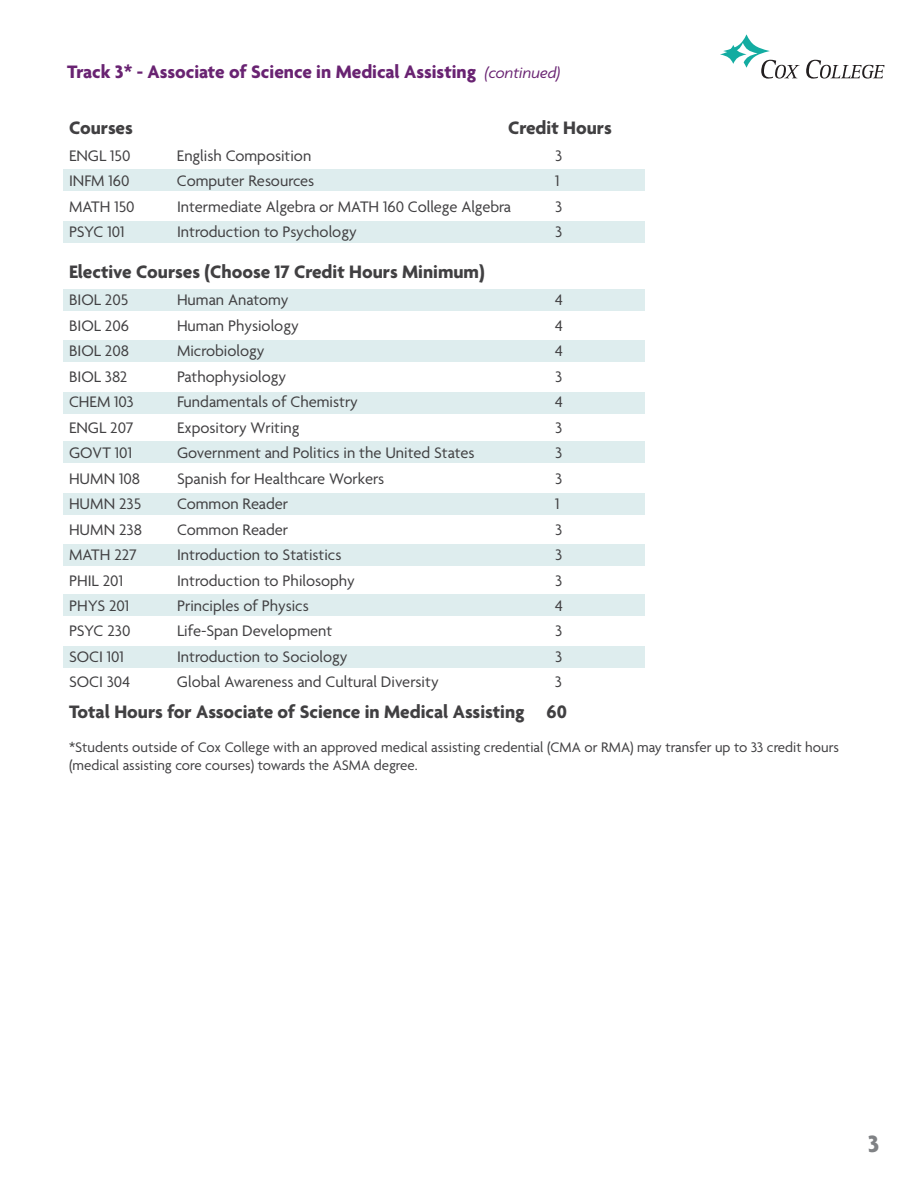
<style>
.page{position:relative;width:918px;height:1188px;background:#fff}
.page>*{position:absolute;margin:0;border:0;box-sizing:border-box;transform-origin:0 0}
.t1{font:700 25.5px "Agenda";color:#808285}
.t2{font:700 19.5px "Agenda";color:#414042}
.t3{font:700 19.5px "Agenda";color:#692372}
.t4{font:16.5px "Agenda";color:#414042}
.t5{font:15px/18px "Agenda";color:#414042}
.s1{font-weight:400;font-style:italic;font-size:16.5px}
</style>
<div class="page">
<div style="left:63px;top:169px;width:582px;height:21px;background:#deedee"></div>
<div style="left:63px;top:221px;width:582px;height:22px;background:#deedee"></div>
<div style="left:63px;top:289px;width:582px;height:22px;background:#deedee"></div>
<div style="left:63px;top:340px;width:582px;height:22px;background:#deedee"></div>
<div style="left:63px;top:392px;width:582px;height:22px;background:#deedee"></div>
<div style="left:63px;top:441px;width:582px;height:22px;background:#deedee"></div>
<div style="left:63px;top:493px;width:582px;height:22px;background:#deedee"></div>
<div style="left:63px;top:544px;width:582px;height:22px;background:#deedee"></div>
<div style="left:63px;top:594px;width:582px;height:22px;background:#deedee"></div>
<div style="left:63px;top:646px;width:582px;height:22px;background:#deedee"></div>
<svg style="left:723px;top:34px;width:77px;height:45px"></svg>
<svg style="left:806px;top:60px;width:78px;height:19px"></svg>
<p class="t3" style="left:67px;top:62px;width:495px">Track 3* - Associate of Science in Medical Assisting <span class="s1">(continued)</span></p>
<p class="t2" style="left:69px;top:117px;width:65px">Courses</p>
<p class="t2" style="left:508px;top:117px;width:105px">Credit Hours</p>
<p class="t4" style="left:69px;top:147px;width:63px">ENGL 150</p>
<p class="t4" style="left:177px;top:147px;width:136px">English Composition</p>
<p class="t4" style="left:555px;top:147px;width:9px">3</p>
<p class="t4" style="left:69px;top:172px;width:62px">INFM 160</p>
<p class="t4" style="left:177px;top:172px;width:139px">Computer Resources</p>
<p class="t4" style="left:555px;top:172px;width:6px">1</p>
<p class="t4" style="left:69px;top:198px;width:67px">MATH 150</p>
<p class="t4" style="left:177px;top:198px;width:336px">Intermediate Algebra or MATH 160 College Algebra</p>
<p class="t4" style="left:555px;top:198px;width:9px">3</p>
<p class="t4" style="left:69px;top:223px;width:57px">PSYC 101</p>
<p class="t4" style="left:177px;top:223px;width:181px">Introduction to Psychology</p>
<p class="t4" style="left:555px;top:223px;width:9px">3</p>
<p class="t2" style="left:69px;top:261px;width:417px">Elective Courses (Choose 17 Credit Hours Minimum)</p>
<p class="t4" style="left:69px;top:291px;width:61px">BIOL 205</p>
<p class="t4" style="left:177px;top:291px;width:113px">Human Anatomy</p>
<p class="t4" style="left:555px;top:291px;width:9px">4</p>
<p class="t4" style="left:69px;top:316px;width:62px">BIOL 206</p>
<p class="t4" style="left:177px;top:316px;width:123px">Human Physiology</p>
<p class="t4" style="left:555px;top:316px;width:9px">4</p>
<p class="t4" style="left:69px;top:342px;width:62px">BIOL 208</p>
<p class="t4" style="left:177px;top:342px;width:89px">Microbiology</p>
<p class="t4" style="left:555px;top:342px;width:9px">4</p>
<p class="t4" style="left:69px;top:367px;width:60px">BIOL 382</p>
<p class="t4" style="left:177px;top:367px;width:111px">Pathophysiology</p>
<p class="t4" style="left:555px;top:367px;width:9px">3</p>
<p class="t4" style="left:69px;top:393px;width:66px">CHEM 103</p>
<p class="t4" style="left:177px;top:393px;width:183px">Fundamentals of Chemistry</p>
<p class="t4" style="left:555px;top:393px;width:9px">4</p>
<p class="t4" style="left:69px;top:418px;width:66px">ENGL 207</p>
<p class="t4" style="left:177px;top:418px;width:124px">Expository Writing</p>
<p class="t4" style="left:555px;top:418px;width:9px">3</p>
<p class="t4" style="left:69px;top:444px;width:65px">GOVT 101</p>
<p class="t4" style="left:177px;top:444px;width:299px">Government and Politics in the United States</p>
<p class="t4" style="left:555px;top:444px;width:9px">3</p>
<p class="t4" style="left:69px;top:469px;width:73px">HUMN 108</p>
<p class="t4" style="left:177px;top:469px;width:209px">Spanish for Healthcare Workers</p>
<p class="t4" style="left:555px;top:469px;width:9px">3</p>
<p class="t4" style="left:69px;top:495px;width:74px">HUMN 235</p>
<p class="t4" style="left:177px;top:495px;width:113px">Common Reader</p>
<p class="t4" style="left:555px;top:495px;width:6px">1</p>
<p class="t4" style="left:69px;top:520px;width:74px">HUMN 238</p>
<p class="t4" style="left:177px;top:520px;width:113px">Common Reader</p>
<p class="t4" style="left:555px;top:520px;width:9px">3</p>
<p class="t4" style="left:69px;top:546px;width:69px">MATH 227</p>
<p class="t4" style="left:177px;top:546px;width:166px">Introduction to Statistics</p>
<p class="t4" style="left:555px;top:546px;width:9px">3</p>
<p class="t4" style="left:69px;top:571px;width:56px">PHIL 201</p>
<p class="t4" style="left:177px;top:571px;width:180px">Introduction to Philosophy</p>
<p class="t4" style="left:555px;top:571px;width:9px">3</p>
<p class="t4" style="left:69px;top:597px;width:62px">PHYS 201</p>
<p class="t4" style="left:177px;top:597px;width:133px">Principles of Physics</p>
<p class="t4" style="left:555px;top:597px;width:9px">4</p>
<p class="t4" style="left:69px;top:622px;width:63px">PSYC 230</p>
<p class="t4" style="left:177px;top:622px;width:157px">Life-Span Development</p>
<p class="t4" style="left:555px;top:622px;width:9px">3</p>
<p class="t4" style="left:69px;top:648px;width:56px">SOCI 101</p>
<p class="t4" style="left:177px;top:648px;width:172px">Introduction to Sociology</p>
<p class="t4" style="left:555px;top:648px;width:9px">3</p>
<p class="t4" style="left:69px;top:673px;width:63px">SOCI 304</p>
<p class="t4" style="left:177px;top:673px;width:263px">Global Awareness and Cultural Diversity</p>
<p class="t4" style="left:555px;top:673px;width:9px">3</p>
<p class="t2" style="left:69px;top:701px;width:500px">Total Hours for Associate of Science in Medical Assisting 60</p>
<p class="t5" style="left:69px;top:739px;width:771px">*Students outside of Cox College with an approved medical assisting credential (CMA or RMA) may transfer up to 33 credit hours (medical assisting core courses) towards the ASMA degree.</p>
<h1 class="t1" style="left:868px;top:1130px;width:13px">3</h1>
</div>
